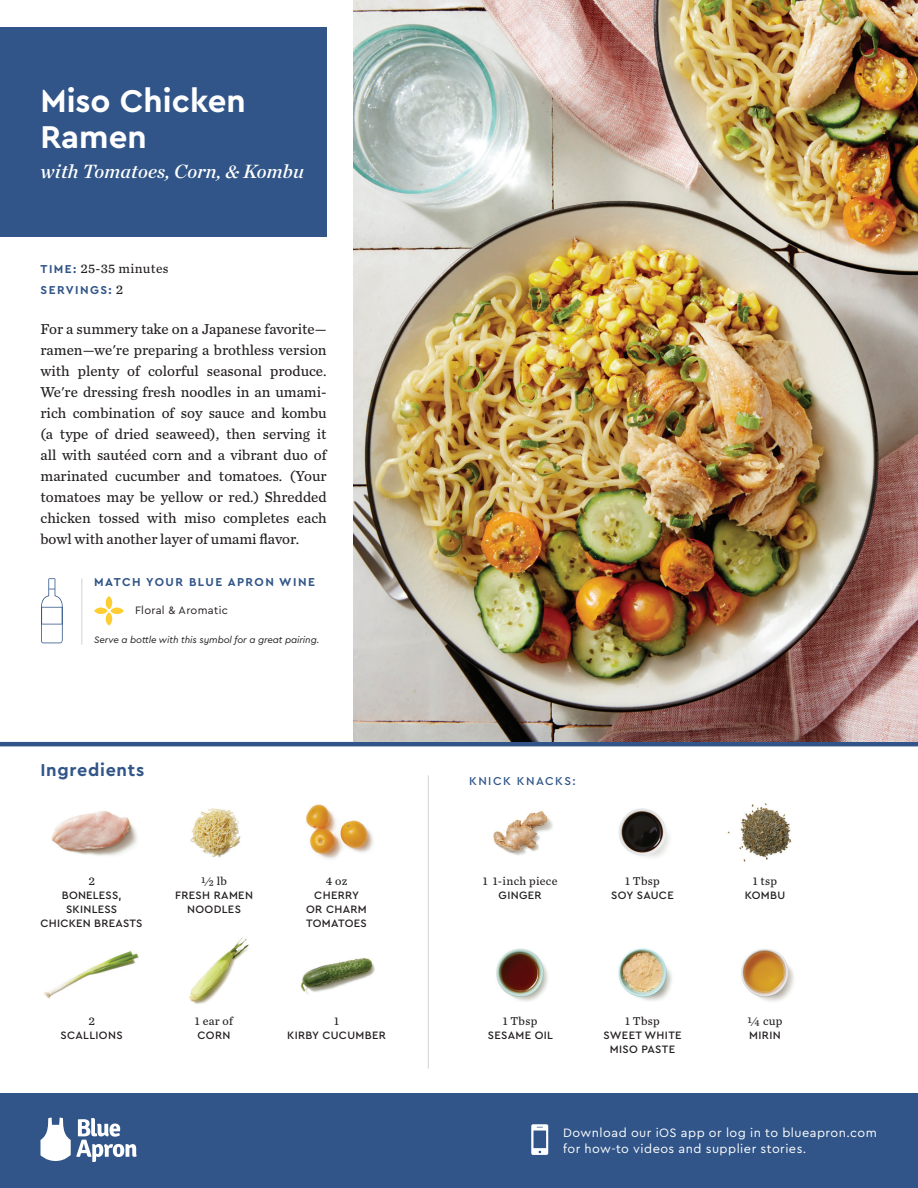
<style>
.page{position:relative;width:918px;height:1188px;background:#fff}
.page>*{position:absolute;margin:0;border:0;box-sizing:border-box;transform-origin:0 0}
.t1{font:700 33px/36px "Cera PRO";color:#fff}
.Sub-Title{font:italic 19.5px "Chronicle Deck Semi";letter-spacing:.01em;color:#fff}
.t2{font:700 18px "Cera PRO";letter-spacing:.04em;color:#315588}
.Intro_Copy{font:15px/21px "Chronicle Text G3";color:#231f20;text-align:justify}
.Rec_Spec{font:13.5px "Chronicle Text G3";letter-spacing:.025em;color:#231f20}
.t3{font:12.75px/15.8px "Cera PRO";letter-spacing:.035em;color:#fff}
.Ingredients{font:12px "Chronicle Text G3";letter-spacing:.025em;color:#231f20}
.Rec_Spec-2{font:700 12px "Cera PRO";letter-spacing:.12em;color:#315588}
.Knick_Knack{font:500 12px "Cera PRO";letter-spacing:.12em;color:#315588}
.Ingredients-2{font:500 11.25px/14.2px "Cera PRO";letter-spacing:.03em;color:#231f20;text-align:center}
.t4{font:11.25px "Cera PRO";letter-spacing:.025em;color:#231f20}
.t5{font:italic 9.75px "Cera PRO";letter-spacing:-.01em;color:#231f20}
.s1{font-family:"Cera PRO";font-weight:700;font-size:12px;color:#315588}
.s2{font-family:"Chronicle Text G3";font-weight:400;font-size:13.5px;color:#231f20}
</style>
<div class="page">
<hr style="left:0;top:742px;width:918px;height:4px;background:#315588">
<div style="left:0;top:27px;width:326px;height:209px;background:#315588"></div>
<div style="left:0;top:1094px;width:918px;height:94px;background:#315588"></div>
<svg style="left:40px;top:1118px;width:97px;height:44px"></svg>
<svg style="left:531px;top:1124px;width:17px;height:31px"></svg>
<img style="left:354px;top:0;width:564px;height:742px">
<img style="left:51px;top:811px;width:86px;height:45px">
<img style="left:44px;top:951px;width:95px;height:48px">
<img style="left:306px;top:804px;width:67px;height:55px">
<img style="left:301px;top:958px;width:74px;height:36px">
<img style="left:618px;top:808px;width:52px;height:50px">
<img style="left:618px;top:948px;width:54px;height:53px">
<img style="left:190px;top:808px;width:51px;height:50px">
<img style="left:189px;top:937px;width:60px;height:67px">
<img style="left:493px;top:811px;width:60px;height:45px">
<img style="left:496px;top:948px;width:52px;height:54px">
<img style="left:727px;top:803px;width:65px;height:59px">
<img style="left:741px;top:949px;width:53px;height:53px">
<hr style="left:428px;top:775px;width:1px;height:294px;background:#d1d2d4">
<hr style="left:81px;top:578px;width:1px;height:67px;background:#d1d2d4">
<svg style="left:41px;top:578px;width:22px;height:65px"></svg>
<svg style="left:94px;top:596px;width:30px;height:30px"></svg>
<p class="t1" style="left:40px;top:81px;width:207px">Miso Chicken<br>Ramen</p>
<p class="Sub-Title" style="left:40px;top:156px;width:265px">with Tomatoes, Corn, &amp; Kombu</p>
<p class="Rec_Spec" style="left:41px;top:259px;width:130px"><span class="s1">TIME:</span> 25-35 minutes</p>
<p class="Rec_Spec-2" style="left:41px;top:282px;width:84px">SERVINGS: <span class="s2">2</span></p>
<p class="Intro_Copy" style="left:40px;top:318px;width:288px">For a summery take on a Japanese favorite— ramen—we're preparing a brothless version with plenty of colorful seasonal produce.<br>We're dressing fresh noodles in an umami&shy;rich combination of soy sauce and kombu (a type of dried seaweed), then serving it all with sautéed corn and a vibrant duo of marinated cucumber and tomatoes. (Your tomatoes may be yellow or red.) Shredded chicken tossed with miso completes each bowl with another layer of umami flavor.</p>
<p class="Rec_Spec-2" style="left:94px;top:574px;width:222px">MATCH YOUR BLUE APRON WINE</p>
<p class="t4" style="left:135px;top:603px;width:94px">Floral &amp; Aromatic</p>
<p class="t5" style="left:94px;top:633px;width:227px">Serve a bottle with this symbol for a great pairing.</p>
<p class="t2" style="left:40px;top:758px;width:105px">Ingredients</p>
<p class="Ingredients" style="left:88px;top:872px;width:8px">2</p>
<p class="Ingredients-2" style="left:41px;top:888px;width:103px">BONELESS,<br>SKINLESS<br>CHICKEN BREASTS</p>
<p class="Ingredients" style="left:201px;top:872px;width:28px">½ lb</p>
<p class="Ingredients-2" style="left:175px;top:888px;width:79px">FRESH RAMEN<br>NOODLES</p>
<p class="Ingredients" style="left:88px;top:1012px;width:8px">2</p>
<p class="Ingredients-2" style="left:61px;top:1028px;width:64px">SCALLIONS</p>
<p class="Ingredients" style="left:195px;top:1012px;width:40px">1 ear of</p>
<p class="Ingredients-2" style="left:198px;top:1028px;width:34px">CORN</p>
<p class="Ingredients" style="left:326px;top:872px;width:23px">4 oz</p>
<p class="Ingredients-2" style="left:306px;top:888px;width:62px">CHERRY<br>OR CHARM<br>TOMATOES</p>
<p class="Ingredients" style="left:334px;top:1012px;width:6px">1</p>
<p class="Ingredients-2" style="left:287px;top:1028px;width:100px">KIRBY CUCUMBER</p>
<p class="Knick_Knack" style="left:469px;top:773px;width:108px">KNICK KNACKS:</p>
<p class="Ingredients" style="left:483px;top:872px;width:76px">1 1-inch piece</p>
<p class="Ingredients-2" style="left:499px;top:888px;width:45px">GINGER</p>
<p class="Ingredients" style="left:625px;top:872px;width:36px">1 Tbsp</p>
<p class="Ingredients-2" style="left:611px;top:888px;width:64px">SOY SAUCE</p>
<p class="Ingredients" style="left:503px;top:1012px;width:36px">1 Tbsp</p>
<p class="Ingredients-2" style="left:488px;top:1028px;width:67px">SESAME OIL</p>
<p class="Ingredients" style="left:625px;top:1012px;width:36px">1 Tbsp</p>
<p class="Ingredients-2" style="left:603px;top:1028px;width:80px">SWEET WHITE<br>MISO PASTE</p>
<p class="Ingredients" style="left:753px;top:872px;width:26px">1 tsp</p>
<p class="Ingredients-2" style="left:745px;top:888px;width:42px">KOMBU</p>
<p class="Ingredients" style="left:747px;top:1012px;width:37px">¼ cup</p>
<p class="Ingredients-2" style="left:749px;top:1028px;width:33px">MIRIN</p>
<p class="t3" style="left:563px;top:1124px;width:315px">Download our iOS app or log in to blueapron.com for how-to videos and supplier stories.</p>
</div>
